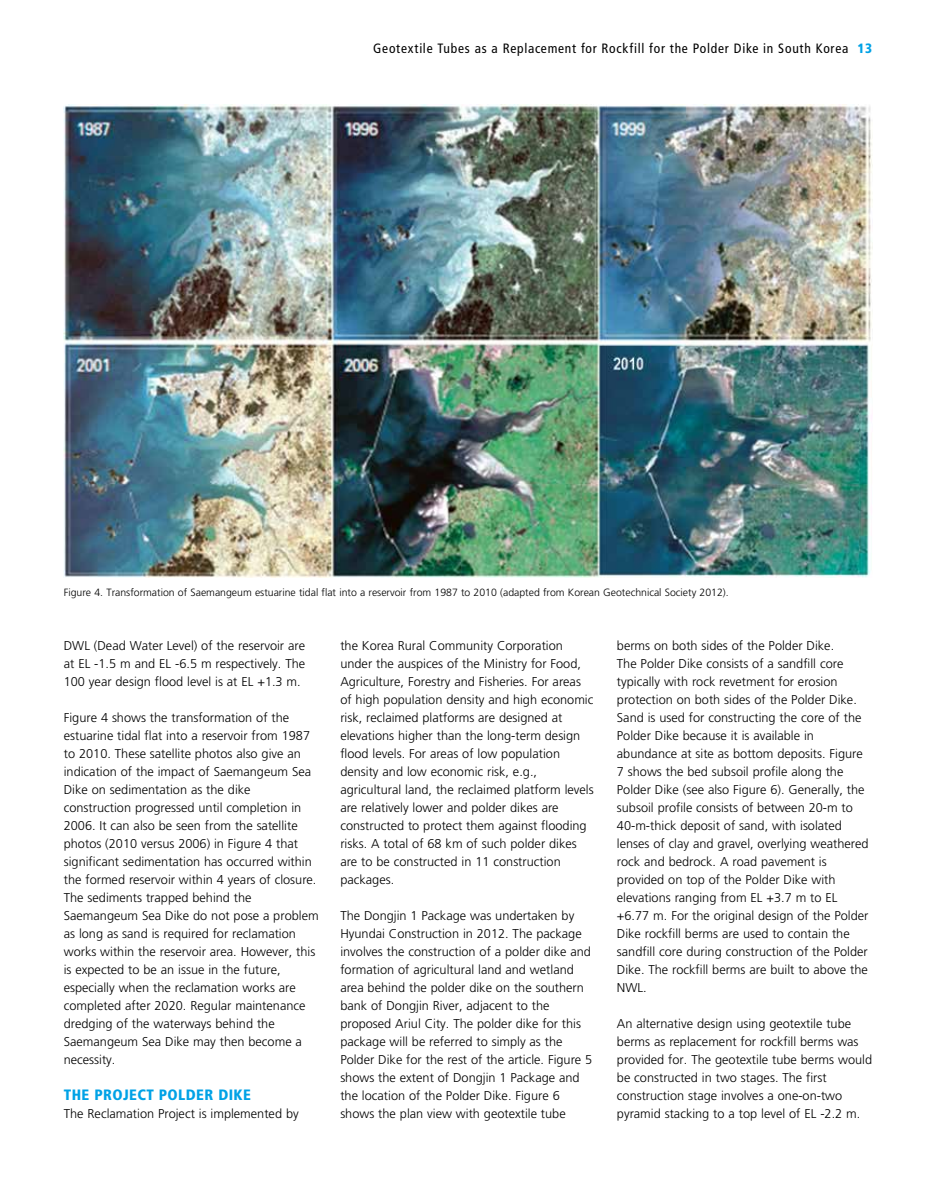
<style>
.page{position:relative;width:936px;height:1191px;background:#fff}
.page>*{position:absolute;margin:0;border:0;box-sizing:border-box;transform-origin:0 0}
.t1{font:900 condensed 15px "Frutiger";letter-spacing:.025em;color:#00a2e6}
.t2{font:condensed 13.5px "Frutiger";letter-spacing:.055em;color:#000}
.t3{font:300 12.75px/18px "Frutiger";color:#000}
.t4{font:300 10.5px "Frutiger";color:#000}
.s1{font-weight:900;color:#00a2e6}
</style>
<div class="page">
<img style="left:64px;top:104px;width:808px;height:474px">
<p class="t2" style="left:373px;top:40px;width:500px">Geotextile Tubes as a Replacement for Rockfill for the Polder Dike in South Korea <span class="s1">13</span></p>
<p class="t4" style="left:64px;top:586px;width:666px">Figure 4. Transformation of Saemangeum estuarine tidal flat into a reservoir from 1987 to 2010 (adapted from Korean Geotechnical Society 2012).</p>
<p class="t3" style="left:64px;top:636px;width:243px;text-align:justify">DWL (Dead Water Level) of the reservoir are at EL -1.5 m and EL -6.5 m respectively. The 100 year design flood level is at EL +1.3 m.</p>
<p class="t3" style="left:64px;top:708px;width:256px">Figure 4 shows the transformation of the estuarine tidal flat into a reservoir from 1987 to 2010. These satellite photos also give an indication of the impact of Saemangeum Sea Dike on sedimentation as the dike construction progressed until completion in 2006. It can also be seen from the satellite photos (2010 versus 2006) in Figure 4 that significant sedimentation has occurred within the formed reservoir within 4 years of closure.<br>The sediments trapped behind the Saemangeum Sea Dike do not pose a problem as long as sand is required for reclamation works within the reservoir area. However, this is expected to be an issue in the future, especially when the reclamation works are completed after 2020. Regular maintenance dredging of the waterways behind the Saemangeum Sea Dike may then become a necessity.</p>
<p class="t1" style="left:64px;top:1085px;width:189px">THE PROJECT POLDER DIKE</p>
<p class="t3" style="left:64px;top:1104px;width:236px">The Reclamation Project is implemented by</p>
<p class="t3" style="left:340px;top:636px;width:255px">the Korea Rural Community Corporation under the auspices of the Ministry for Food, Agriculture, Forestry and Fisheries. For areas of high population density and high economic risk, reclaimed platforms are designed at elevations higher than the long-term design flood levels. For areas of low population density and low economic risk, e.g., agricultural land, the reclaimed platform levels are relatively lower and polder dikes are constructed to protect them against flooding risks. A total of 68 km of such polder dikes are to be constructed in 11 construction packages.</p>
<p class="t3" style="left:340px;top:906px;width:253px">The Dongjin 1 Package was undertaken by Hyundai Construction in 2012. The package involves the construction of a polder dike and formation of agricultural land and wetland area behind the polder dike on the southern bank of Dongjin River, adjacent to the proposed Ariul City. The polder dike for this package will be referred to simply as the Polder Dike for the rest of the article. Figure 5 shows the extent of Dongjin 1 Package and the location of the Polder Dike. Figure 6 shows the plan view with geotextile tube</p>
<p class="t3" style="left:617px;top:636px;width:253px">berms on both sides of the Polder Dike.<br>The Polder Dike consists of a sandfill core typically with rock revetment for erosion protection on both sides of the Polder Dike.<br>Sand is used for constructing the core of the Polder Dike because it is available in abundance at site as bottom deposits. Figure 7 shows the bed subsoil profile along the Polder Dike (see also Figure 6). Generally, the subsoil profile consists of between 20-m to 40-m-thick deposit of sand, with isolated lenses of clay and gravel, overlying weathered rock and bedrock. A road pavement is provided on top of the Polder Dike with elevations ranging from EL +3.7 m to EL +6.77 m. For the original design of the Polder Dike rockfill berms are used to contain the sandfill core during construction of the Polder Dike. The rockfill berms are built to above the NWL.</p>
<p class="t3" style="left:617px;top:1014px;width:257px">An alternative design using geotextile tube berms as replacement for rockfill berms was provided for. The geotextile tube berms would be constructed in two stages. The first construction stage involves a one-on-two pyramid stacking to a top level of EL -2.2 m.</p>
</div>
